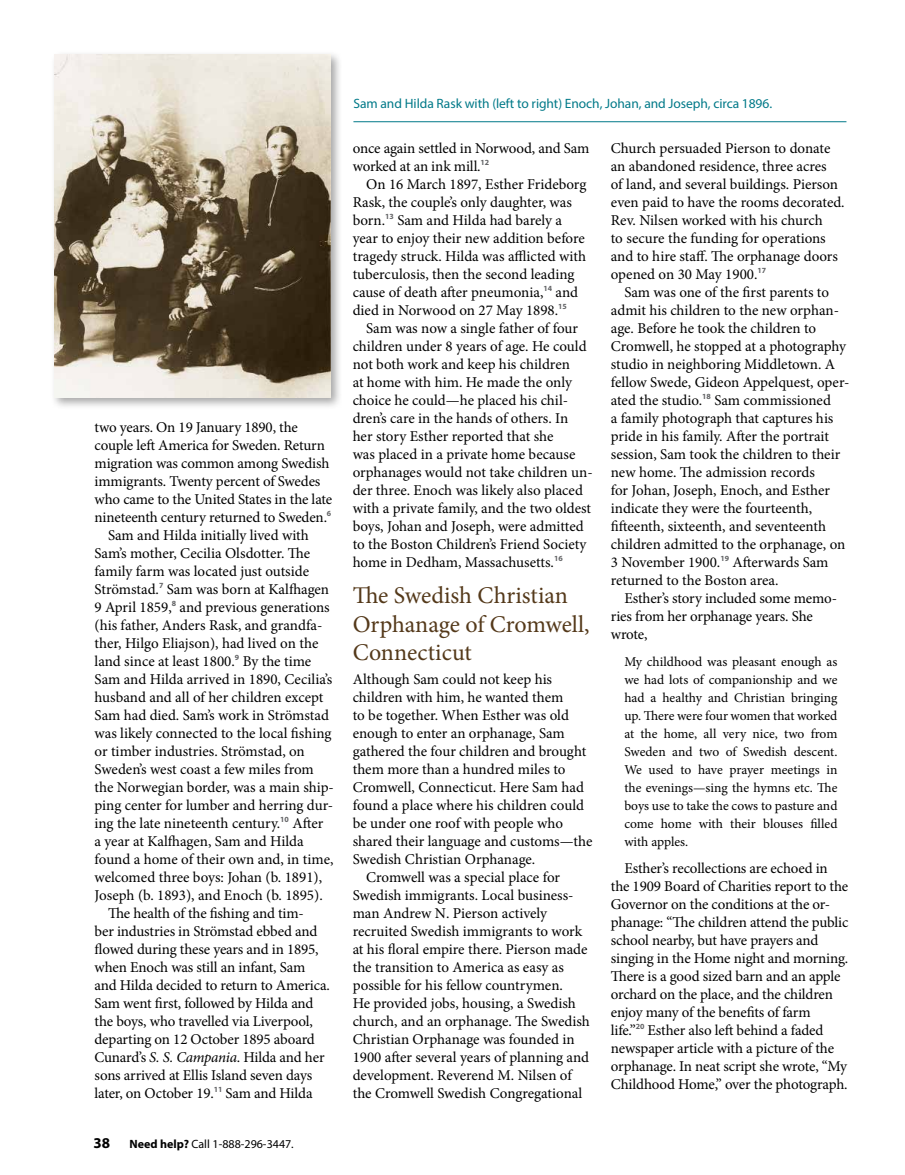
<style>
.page{position:relative;width:905px;height:1175px;background:#fff}
.page>*{position:absolute;margin:0;border:0;box-sizing:border-box;transform-origin:0 0}
.t1{font:24px/28.8px "Minion Pro";letter-spacing:-.005em;color:#54391a}
.t2{font:15px/18px "Minion Pro";letter-spacing:-.005em;color:#000}
.t3{font:700 15px "Myriad Pro";color:#000}
.t4{font:13.5px/18px "Minion Pro";letter-spacing:-.005em;color:#000;text-align:justify}
.t5{font:13.5px "Myriad Pro";letter-spacing:-.005em;color:#007988}
.t6{font:12px "Myriad Pro";color:#000}
.s1{font-style:italic}
.s2{font-weight:700}
</style>
<div class="page">
<div style="left:51px;top:51px;width:292px;height:359px;background:#000;opacity:.35"></div>
<img style="left:54px;top:54px;width:276px;height:343px">
<hr style="left:353px;top:121px;width:493px;height:1px;background:#007988">
<p class="t2" style="left:94px;top:418px;width:205px">two years. On 19 January 1890, the</p>
<p class="t2" style="left:94px;top:436px;width:232px">couple left America for Sweden. Return</p>
<p class="t2" style="left:94px;top:454px;width:236px">migration was common among Swedish</p>
<p class="t2" style="left:94px;top:472px;width:227px">immigrants. Twenty percent of Swedes</p>
<p class="t2" style="left:94px;top:490px;width:239px">who came to the United States in the late</p>
<p class="t2" style="left:94px;top:508px;width:238px">nineteenth century returned to Sweden.<sup>6</sup></p>
<p class="t2" style="left:108px;top:526px;width:202px">Sam and Hilda initially lived with</p>
<p class="t2" style="left:94px;top:544px;width:217px">Sam’s mother, Cecilia Olsdotter. The</p>
<p class="t2" style="left:94px;top:562px;width:216px">family farm was located just outside</p>
<p class="t2" style="left:94px;top:580px;width:236px">Strömstad.<sup>7</sup> Sam was born at Kalfhagen</p>
<p class="t2" style="left:95px;top:598px;width:237px">9 April 1859,<sup>8</sup> and previous generations</p>
<p class="t2" style="left:95px;top:616px;width:229px">(his father, Anders Rask, and grandfa-</p>
<p class="t2" style="left:95px;top:634px;width:225px">ther, Hilgo Eliajson), had lived on the</p>
<p class="t2" style="left:95px;top:652px;width:218px">land since at least 1800.<sup>9</sup> By the time</p>
<p class="t2" style="left:95px;top:670px;width:239px">Sam and Hilda arrived in 1890, Cecilia’s</p>
<p class="t2" style="left:95px;top:688px;width:230px">husband and all of her children except</p>
<p class="t2" style="left:95px;top:706px;width:236px">Sam had died. Sam’s work in Strömstad</p>
<p class="t2" style="left:95px;top:724px;width:238px">was likely connected to the local fishing</p>
<p class="t2" style="left:95px;top:742px;width:212px">or timber industries. Strömstad, on</p>
<p class="t2" style="left:95px;top:760px;width:221px">Sweden’s west coast a few miles from</p>
<p class="t2" style="left:95px;top:778px;width:241px">the Norwegian border, was a main ship-</p>
<p class="t2" style="left:95px;top:796px;width:240px">ping center for lumber and herring dur-</p>
<p class="t2" style="left:95px;top:814px;width:230px">ing the late nineteenth century.<sup>10</sup> After</p>
<p class="t2" style="left:95px;top:832px;width:211px">a year at Kalfhagen, Sam and Hilda</p>
<p class="t2" style="left:95px;top:850px;width:240px">found a home of their own and, in time,</p>
<p class="t2" style="left:95px;top:868px;width:229px">welcomed three boys: Johan (b. 1891),</p>
<p class="t2" style="left:95px;top:886px;width:230px">Joseph (b. 1893), and Enoch (b. 1895).</p>
<p class="t2" style="left:108px;top:904px;width:197px">The health of the fishing and tim-</p>
<p class="t2" style="left:95px;top:922px;width:224px">ber industries in Strömstad ebbed and</p>
<p class="t2" style="left:95px;top:940px;width:226px">flowed during these years and in 1895,</p>
<p class="t2" style="left:95px;top:958px;width:212px">when Enoch was still an infant, Sam</p>
<p class="t2" style="left:95px;top:976px;width:237px">and Hilda decided to return to America.</p>
<p class="t2" style="left:95px;top:994px;width:220px">Sam went first, followed by Hilda and</p>
<p class="t2" style="left:95px;top:1012px;width:220px">the boys, who travelled via Liverpool,</p>
<p class="t2" style="left:95px;top:1030px;width:222px">departing on 12 October 1895 aboard</p>
<p class="t2" style="left:95px;top:1048px;width:231px">Cunard’s <span class="s1">S. S. Campania</span>. Hilda and her</p>
<p class="t2" style="left:95px;top:1066px;width:219px">sons arrived at Ellis Island seven days</p>
<p class="t2" style="left:95px;top:1084px;width:219px">later, on October 19.<sup>11</sup> Sam and Hilda</p>
<p class="t3" style="left:93px;top:1133px;width:18px">38</p>
<p class="t6" style="left:129px;top:1136px;width:166px"><span class="s2">Need help?</span> Call 1-888-296-3447.</p>
<p class="t5" style="left:353px;top:95px;width:420px">Sam and Hilda Rask with (left to right) Enoch, Johan, and Joseph, circa 1896.</p>
<p class="t2" style="left:352px;top:139px;width:238px">once again settled in Norwood, and Sam worked at an ink mill.<sup>12</sup></p>
<p class="t2" style="left:352px;top:175px;width:235px;text-indent:14px">On 16 March 1897, Esther Frideborg Rask, the couple’s only daughter, was born.<sup>13</sup> Sam and Hilda had barely a year to enjoy their new addition before tragedy struck. Hilda was afflicted with tuberculosis, then the second leading cause of death after pneumonia,<sup>14</sup> and died in Norwood on 27 May 1898.<sup>15</sup></p>
<p class="t2" style="left:353px;top:319px;width:241px;text-indent:14px">Sam was now a single father of four children under 8 years of age. He could not both work and keep his children<br>at home with him. He made the only choice he could—he placed his chil&shy;dren’s care in the hands of others. In<br>her story Esther reported that she<br>was placed in a private home because orphanages would not take children un&shy;der three. Enoch was likely also placed with a private family, and the two oldest boys, Johan and Joseph, were admitted to the Boston Children’s Friend Society home in Dedham, Massachusetts.<sup>16</sup></p>
<h1 class="t1" style="left:352px;top:581px;width:238px">The Swedish Christian<br>Orphanage of Cromwell,<br>Connecticut</h1>
<p class="t2" style="left:352px;top:670px;width:201px">Although Sam could not keep his</p>
<p class="t2" style="left:352px;top:688px;width:212px">children with him, he wanted them</p>
<p class="t2" style="left:352px;top:706px;width:218px">to be together. When Esther was old</p>
<p class="t2" style="left:352px;top:724px;width:214px">enough to enter an orphanage, Sam</p>
<p class="t2" style="left:352px;top:742px;width:235px">gathered the four children and brought</p>
<p class="t2" style="left:352px;top:760px;width:214px">them more than a hundred miles to</p>
<p class="t2" style="left:352px;top:778px;width:233px">Cromwell, Connecticut. Here Sam had</p>
<p class="t2" style="left:352px;top:796px;width:233px">found a place where his children could</p>
<p class="t2" style="left:352px;top:814px;width:212px">be under one roof with people who</p>
<p class="t2" style="left:352px;top:832px;width:241px">shared their language and customs—the</p>
<p class="t2" style="left:352px;top:850px;width:184px">Swedish Christian Orphanage.</p>
<p class="t2" style="left:366px;top:868px;width:195px">Cromwell was a special place for</p>
<p class="t2" style="left:352px;top:886px;width:222px">Swedish immigrants. Local business-</p>
<p class="t2" style="left:352px;top:904px;width:196px">man Andrew N. Pierson actively</p>
<p class="t2" style="left:352px;top:922px;width:231px">recruited Swedish immigrants to work</p>
<p class="t2" style="left:352px;top:940px;width:236px">at his floral empire there. Pierson made</p>
<p class="t2" style="left:352px;top:958px;width:213px">the transition to America as easy as</p>
<p class="t2" style="left:352px;top:976px;width:212px">possible for his fellow countrymen.</p>
<p class="t2" style="left:352px;top:994px;width:225px">He provided jobs, housing, a Swedish</p>
<p class="t2" style="left:352px;top:1012px;width:239px">church, and an orphanage. The Swedish</p>
<p class="t2" style="left:352px;top:1030px;width:223px">Christian Orphanage was founded in</p>
<p class="t2" style="left:352px;top:1048px;width:238px">1900 after several years of planning and</p>
<p class="t2" style="left:352px;top:1066px;width:221px">development. Reverend M. Nilsen of</p>
<p class="t2" style="left:352px;top:1084px;width:231px">the Cromwell Swedish Congregational</p>
<p class="t2" style="left:610px;top:139px;width:235px">Church persuaded Pierson to donate an abandoned residence, three acres<br>of land, and several buildings. Pierson even paid to have the rooms decorated.<br>Rev. Nilsen worked with his church<br>to secure the funding for operations and to hire staff. The orphanage doors opened on 30 May 1900.<sup>17</sup></p>
<p class="t2" style="left:611px;top:283px;width:240px;text-indent:14px">Sam was one of the first parents to admit his children to the new orphan&shy;age. Before he took the children to Cromwell, he stopped at a photography studio in neighboring Middletown. A fellow Swede, Gideon Appelquest, oper&shy;ated the studio.<sup>18</sup> Sam commissioned<br>a family photograph that captures his pride in his family. After the portrait session, Sam took the children to their new home. The admission records<br>for Johan, Joseph, Enoch, and Esther indicate they were the fourteenth, fifteenth, sixteenth, and seventeenth children admitted to the orphanage, on 3 November 1900.<sup>19</sup> Afterwards Sam returned to the Boston area.</p>
<p class="t2" style="left:611px;top:589px;width:228px;text-indent:14px">Esther’s story included some memo&shy;ries from her orphanage years. She wrote,</p>
<p class="t4" style="left:624px;top:653px;width:215px">My childhood was pleasant enough as we had lots of companionship and we had a healthy and Christian bringing up. There were four women that worked at the home, all very nice, two from Sweden and two of Swedish descent.<br>We used to have prayer meetings in the evenings—sing the hymns etc. The boys use to take the cows to pasture and come home with their blouses filled with apples.</p>
<p class="t2" style="left:610px;top:859px;width:239px;text-indent:14px">Esther’s recollections are echoed in the 1909 Board of Charities report to the Governor on the conditions at the or&shy;phanage: “The children attend the public school nearby, but have prayers and singing in the Home night and morning.<br>There is a good sized barn and an apple orchard on the place, and the children enjoy many of the benefits of farm<br>life.”<sup>20</sup> Esther also left behind a faded newspaper article with a picture of the orphanage. In neat script she wrote, “My Childhood Home,” over the photograph.</p>
</div>
